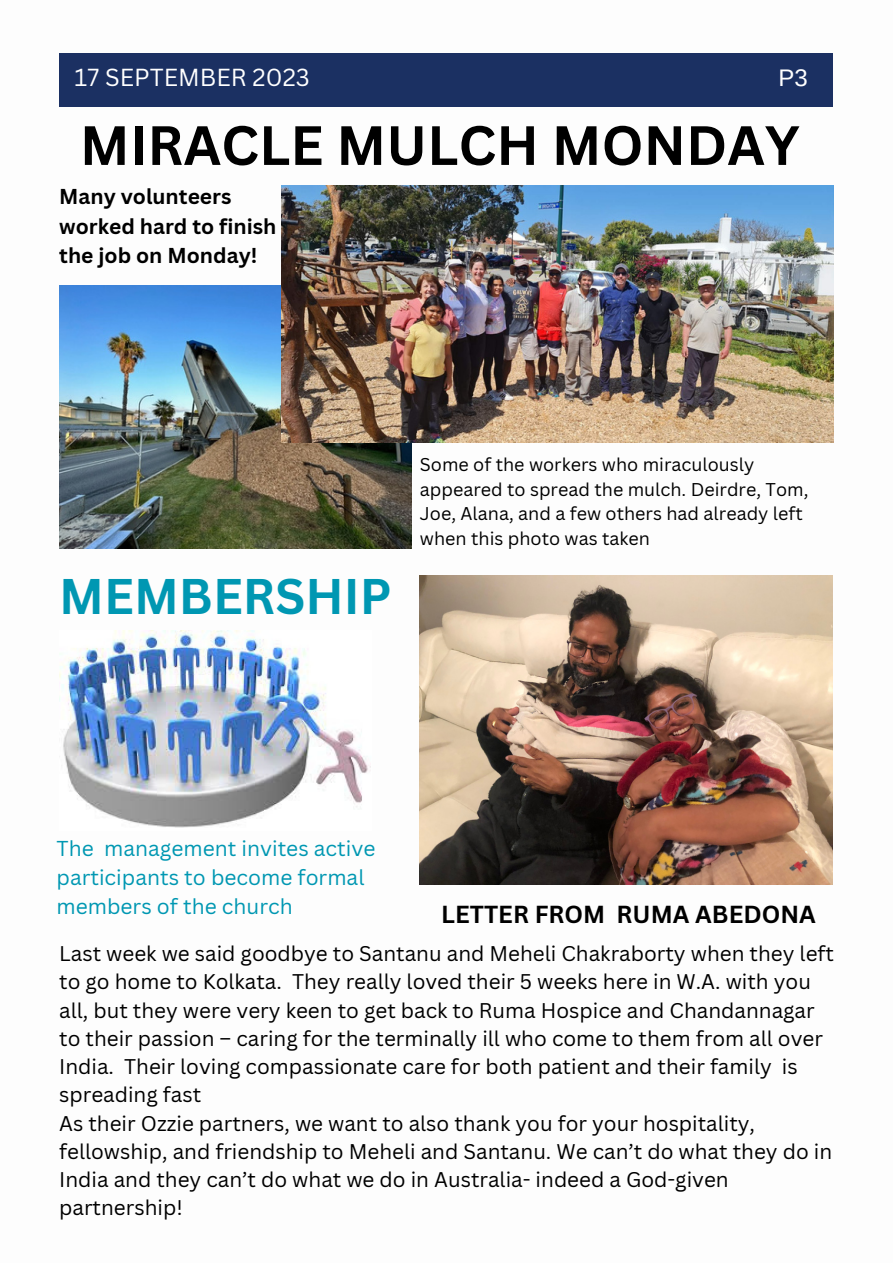
<style>
.page{position:relative;width:893px;height:1264px;background:#fff}
.page>*{position:absolute;margin:0;border:0;box-sizing:border-box;transform-origin:0 0}
.t1{font:700 54.15px "Canva Sans";color:#000}
.t2{font:700 48.75px "Canva Sans";color:#0097b2}
.t3{font:700 24px "Canva Sans";color:#000}
.t4{font:24px "Canva Sans";color:#fff}
.t5{font:24px "Arimo";color:#fff}
.t6{font:21px/29.2px "Canva Sans";color:#0097b2}
.t7{font:700 21px/29.2px "Canva Sans";color:#000}
.t8{font:20.7px/28.2px "Canva Sans";color:#000}
.t9{font:18px/24.8px "Canva Sans";color:#000}
</style>
<div class="page">
<div style="left:59px;top:53px;width:774px;height:53px;background:#1b3062"></div>
<img style="left:59px;top:631px;width:312px;height:197px">
<img style="left:59px;top:285px;width:352px;height:263px">
<img style="left:420px;top:575px;width:412px;height:309px">
<img style="left:281px;top:185px;width:552px;height:257px">
<p class="t4" style="left:75px;top:61px;width:236px">17 SEPTEMBER 2023</p>
<p class="t5" style="left:778px;top:65px;width:31px">P3</p>
<p class="t1" style="left:80px;top:107px;width:721px">MIRACLE MULCH MONDAY</p>
<p class="t7" style="left:59px;top:181px;width:219px">Many volunteers worked hard to finish the job on Monday!</p>
<p class="t2" style="left:59px;top:562px;width:334px">MEMBERSHIP</p>
<p class="t9" style="left:420px;top:451px;width:390px">Some of the workers who miraculously appeared to spread the mulch. Deirdre, Tom, Joe, Alana, and a few others had already left when this photo was taken</p>
<p class="t6" style="left:57px;top:833px;width:320px">The management invites active participants to become formal members of the church</p>
<p class="t8" style="left:59px;top:938px;width:776px">Last week we said goodbye to Santanu and Meheli Chakraborty when they left to go home to Kolkata. They really loved their 5 weeks here in W.A. with you all, but they were very keen to get back to Ruma Hospice and Chandannagar to their passion – caring for the terminally ill who come to them from all over India. Their loving compassionate care for both patient and their family is spreading fast</p>
<p class="t8" style="left:59px;top:1108px;width:774px">As their Ozzie partners, we want to also thank you for your hospitality, fellowship, and friendship to Meheli and Santanu. We can’t do what they do in India and they can’t do what we do in Australia- indeed a God-given partnership!</p>
<p class="t3" style="left:441px;top:897px;width:376px">LETTER FROM RUMA ABEDONA</p>
</div>
